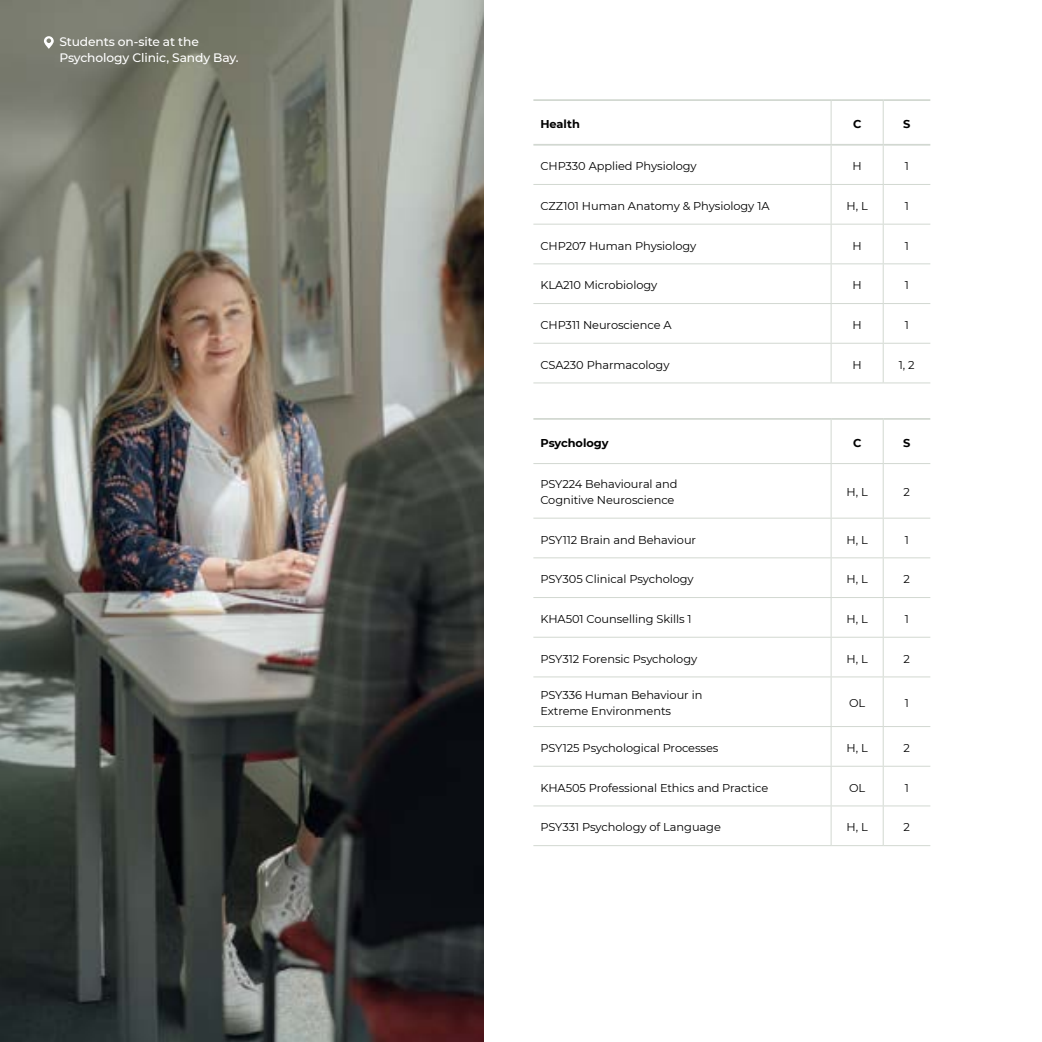
<style>
.page{position:relative;width:1042px;height:1042px;background:#fff}
.page>*{position:absolute;margin:0;border:0;box-sizing:border-box;transform-origin:0 0}
.t1{font:500 12.25px/15.8px "Montserrat";letter-spacing:-.01em;color:#fff}
.t2{font:11.38px/15.8px "Montserrat";letter-spacing:-.005em;color:#000}
.t3{font:700 11.38px "Montserrat";letter-spacing:-.005em;color:#000}
</style>
<div class="page">
<img style="left:0;top:0;width:484px;height:1042px">
<hr style="left:533px;top:418px;width:298px;height:2px;background:#d2d8d1">
<hr style="left:831px;top:418px;width:52px;height:2px;background:#d2d8d1">
<hr style="left:883px;top:418px;width:47px;height:2px;background:#d2d8d1">
<hr style="left:830px;top:420px;width:1px;height:43px;background:#d2d8d1">
<hr style="left:883px;top:420px;width:1px;height:43px;background:#d2d8d1">
<hr style="left:533px;top:463px;width:298px;height:1px;background:#d2d8d1">
<hr style="left:831px;top:463px;width:52px;height:1px;background:#d2d8d1">
<hr style="left:830px;top:464px;width:1px;height:54px;background:#d2d8d1">
<hr style="left:883px;top:463px;width:47px;height:1px;background:#d2d8d1">
<hr style="left:883px;top:464px;width:1px;height:54px;background:#d2d8d1">
<hr style="left:533px;top:518px;width:298px;height:1px;background:#d2d8d1">
<hr style="left:831px;top:518px;width:52px;height:1px;background:#d2d8d1">
<hr style="left:830px;top:518px;width:1px;height:39px;background:#d2d8d1">
<hr style="left:883px;top:518px;width:47px;height:1px;background:#d2d8d1">
<hr style="left:883px;top:518px;width:1px;height:39px;background:#d2d8d1">
<hr style="left:533px;top:557px;width:298px;height:1px;background:#d2d8d1">
<hr style="left:831px;top:557px;width:52px;height:1px;background:#d2d8d1">
<hr style="left:830px;top:558px;width:1px;height:39px;background:#d2d8d1">
<hr style="left:883px;top:557px;width:47px;height:1px;background:#d2d8d1">
<hr style="left:883px;top:558px;width:1px;height:39px;background:#d2d8d1">
<hr style="left:533px;top:597px;width:298px;height:1px;background:#d2d8d1">
<hr style="left:831px;top:597px;width:52px;height:1px;background:#d2d8d1">
<hr style="left:830px;top:598px;width:1px;height:39px;background:#d2d8d1">
<hr style="left:883px;top:597px;width:47px;height:1px;background:#d2d8d1">
<hr style="left:883px;top:598px;width:1px;height:39px;background:#d2d8d1">
<hr style="left:533px;top:637px;width:298px;height:1px;background:#d2d8d1">
<hr style="left:831px;top:637px;width:52px;height:1px;background:#d2d8d1">
<hr style="left:830px;top:638px;width:1px;height:38px;background:#d2d8d1">
<hr style="left:883px;top:637px;width:47px;height:1px;background:#d2d8d1">
<hr style="left:883px;top:638px;width:1px;height:38px;background:#d2d8d1">
<hr style="left:533px;top:676px;width:298px;height:1px;background:#d2d8d1">
<hr style="left:831px;top:676px;width:52px;height:1px;background:#d2d8d1">
<hr style="left:830px;top:677px;width:1px;height:49px;background:#d2d8d1">
<hr style="left:883px;top:676px;width:47px;height:1px;background:#d2d8d1">
<hr style="left:883px;top:677px;width:1px;height:49px;background:#d2d8d1">
<hr style="left:533px;top:726px;width:298px;height:1px;background:#d2d8d1">
<hr style="left:831px;top:726px;width:52px;height:1px;background:#d2d8d1">
<hr style="left:830px;top:727px;width:1px;height:39px;background:#d2d8d1">
<hr style="left:883px;top:726px;width:47px;height:1px;background:#d2d8d1">
<hr style="left:883px;top:727px;width:1px;height:39px;background:#d2d8d1">
<hr style="left:533px;top:766px;width:298px;height:1px;background:#d2d8d1">
<hr style="left:831px;top:766px;width:52px;height:1px;background:#d2d8d1">
<hr style="left:830px;top:766px;width:1px;height:39px;background:#d2d8d1">
<hr style="left:883px;top:766px;width:47px;height:1px;background:#d2d8d1">
<hr style="left:883px;top:766px;width:1px;height:39px;background:#d2d8d1">
<hr style="left:533px;top:805px;width:298px;height:1px;background:#d2d8d1">
<hr style="left:831px;top:805px;width:52px;height:1px;background:#d2d8d1">
<hr style="left:830px;top:806px;width:1px;height:39px;background:#d2d8d1">
<hr style="left:883px;top:805px;width:47px;height:1px;background:#d2d8d1">
<hr style="left:883px;top:806px;width:1px;height:39px;background:#d2d8d1">
<hr style="left:533px;top:845px;width:298px;height:1px;background:#d2d8d1">
<hr style="left:831px;top:845px;width:52px;height:1px;background:#d2d8d1">
<hr style="left:883px;top:845px;width:47px;height:1px;background:#d2d8d1">
<hr style="left:533px;top:99px;width:298px;height:2px;background:#d2d8d1">
<hr style="left:831px;top:99px;width:52px;height:2px;background:#d2d8d1">
<hr style="left:883px;top:99px;width:47px;height:2px;background:#d2d8d1">
<hr style="left:533px;top:144px;width:298px;height:2px;background:#d2d8d1">
<hr style="left:831px;top:144px;width:52px;height:2px;background:#d2d8d1">
<hr style="left:883px;top:144px;width:47px;height:2px;background:#d2d8d1">
<hr style="left:830px;top:101px;width:1px;height:43px;background:#d2d8d1">
<hr style="left:883px;top:101px;width:1px;height:43px;background:#d2d8d1">
<hr style="left:830px;top:146px;width:1px;height:38px;background:#d2d8d1">
<hr style="left:883px;top:146px;width:1px;height:38px;background:#d2d8d1">
<hr style="left:533px;top:184px;width:298px;height:1px;background:#d2d8d1">
<hr style="left:831px;top:184px;width:52px;height:1px;background:#d2d8d1">
<hr style="left:830px;top:185px;width:1px;height:39px;background:#d2d8d1">
<hr style="left:883px;top:184px;width:47px;height:1px;background:#d2d8d1">
<hr style="left:883px;top:185px;width:1px;height:39px;background:#d2d8d1">
<hr style="left:533px;top:224px;width:298px;height:1px;background:#d2d8d1">
<hr style="left:831px;top:224px;width:52px;height:1px;background:#d2d8d1">
<hr style="left:830px;top:225px;width:1px;height:38px;background:#d2d8d1">
<hr style="left:883px;top:224px;width:47px;height:1px;background:#d2d8d1">
<hr style="left:883px;top:225px;width:1px;height:38px;background:#d2d8d1">
<hr style="left:533px;top:263px;width:298px;height:1px;background:#d2d8d1">
<hr style="left:831px;top:263px;width:52px;height:1px;background:#d2d8d1">
<hr style="left:830px;top:264px;width:1px;height:39px;background:#d2d8d1">
<hr style="left:883px;top:263px;width:47px;height:1px;background:#d2d8d1">
<hr style="left:883px;top:264px;width:1px;height:39px;background:#d2d8d1">
<hr style="left:533px;top:303px;width:298px;height:1px;background:#d2d8d1">
<hr style="left:831px;top:303px;width:52px;height:1px;background:#d2d8d1">
<hr style="left:830px;top:304px;width:1px;height:39px;background:#d2d8d1">
<hr style="left:883px;top:303px;width:47px;height:1px;background:#d2d8d1">
<hr style="left:883px;top:304px;width:1px;height:39px;background:#d2d8d1">
<hr style="left:533px;top:343px;width:298px;height:1px;background:#d2d8d1">
<hr style="left:831px;top:343px;width:52px;height:1px;background:#d2d8d1">
<hr style="left:830px;top:344px;width:1px;height:38px;background:#d2d8d1">
<hr style="left:883px;top:343px;width:47px;height:1px;background:#d2d8d1">
<hr style="left:883px;top:344px;width:1px;height:38px;background:#d2d8d1">
<hr style="left:533px;top:382px;width:298px;height:1px;background:#d2d8d1">
<hr style="left:831px;top:382px;width:52px;height:1px;background:#d2d8d1">
<hr style="left:883px;top:382px;width:47px;height:1px;background:#d2d8d1">
<svg style="left:44px;top:36px;width:10px;height:13px"></svg>
<p class="t1" style="left:59px;top:34px;width:181px">Students on-site at the<br>Psychology Clinic, Sandy Bay.</p>
<p class="t3" style="left:540px;top:116px;width:41px">Health</p>
<p class="t3" style="left:853px;top:116px;width:10px">C</p>
<p class="t3" style="left:903px;top:116px;width:9px">S</p>
<p class="t2" style="left:540px;top:158px;width:158px">CHP330 Applied Physiology</p>
<p class="t2" style="left:852px;top:158px;width:11px">H</p>
<p class="t2" style="left:905px;top:158px;width:6px">1</p>
<p class="t2" style="left:540px;top:197px;width:231px">CZZ101 Human Anatomy &amp; Physiology 1A</p>
<p class="t2" style="left:846px;top:197px;width:23px">H, L</p>
<p class="t2" style="left:905px;top:197px;width:6px">1</p>
<p class="t2" style="left:540px;top:237px;width:157px">CHP207 Human Physiology</p>
<p class="t2" style="left:852px;top:237px;width:11px">H</p>
<p class="t2" style="left:905px;top:237px;width:6px">1</p>
<p class="t2" style="left:540px;top:277px;width:118px">KLA210 Microbiology</p>
<p class="t2" style="left:852px;top:277px;width:11px">H</p>
<p class="t2" style="left:905px;top:277px;width:6px">1</p>
<p class="t2" style="left:540px;top:317px;width:133px">CHP311 Neuroscience A</p>
<p class="t2" style="left:852px;top:317px;width:11px">H</p>
<p class="t2" style="left:905px;top:317px;width:6px">1</p>
<p class="t2" style="left:540px;top:356px;width:131px">CSA230 Pharmacology</p>
<p class="t2" style="left:852px;top:356px;width:11px">H</p>
<p class="t2" style="left:899px;top:356px;width:17px">1, 2</p>
<p class="t3" style="left:540px;top:434px;width:70px">Psychology</p>
<p class="t3" style="left:853px;top:434px;width:10px">C</p>
<p class="t3" style="left:903px;top:434px;width:9px">S</p>
<p class="t2" style="left:540px;top:476px;width:139px">PSY224 Behavioural and<br>Cognitive Neuroscience</p>
<p class="t2" style="left:846px;top:484px;width:23px">H, L</p>
<p class="t2" style="left:903px;top:484px;width:8px">2</p>
<p class="t2" style="left:540px;top:531px;width:157px">PSY112 Brain and Behaviour</p>
<p class="t2" style="left:846px;top:531px;width:23px">H, L</p>
<p class="t2" style="left:905px;top:531px;width:6px">1</p>
<p class="t2" style="left:540px;top:571px;width:155px">PSY305 Clinical Psychology</p>
<p class="t2" style="left:846px;top:571px;width:23px">H, L</p>
<p class="t2" style="left:903px;top:571px;width:8px">2</p>
<p class="t2" style="left:540px;top:610px;width:153px">KHA501 Counselling Skills 1</p>
<p class="t2" style="left:846px;top:610px;width:23px">H, L</p>
<p class="t2" style="left:905px;top:610px;width:6px">1</p>
<p class="t2" style="left:540px;top:650px;width:158px">PSY312 Forensic Psychology</p>
<p class="t2" style="left:846px;top:650px;width:23px">H, L</p>
<p class="t2" style="left:903px;top:650px;width:8px">2</p>
<p class="t2" style="left:540px;top:687px;width:164px">PSY336 Human Behaviour in<br>Extreme Environments</p>
<p class="t2" style="left:849px;top:695px;width:18px">OL</p>
<p class="t2" style="left:905px;top:695px;width:6px">1</p>
<p class="t2" style="left:540px;top:739px;width:180px">PSY125 Psychological Processes</p>
<p class="t2" style="left:846px;top:739px;width:23px">H, L</p>
<p class="t2" style="left:903px;top:739px;width:8px">2</p>
<p class="t2" style="left:540px;top:779px;width:229px">KHA505 Professional Ethics and Practice</p>
<p class="t2" style="left:849px;top:779px;width:18px">OL</p>
<p class="t2" style="left:905px;top:779px;width:6px">1</p>
<p class="t2" style="left:540px;top:819px;width:182px">PSY331 Psychology of Language</p>
<p class="t2" style="left:846px;top:819px;width:23px">H, L</p>
<p class="t2" style="left:903px;top:819px;width:8px">2</p>
</div>
